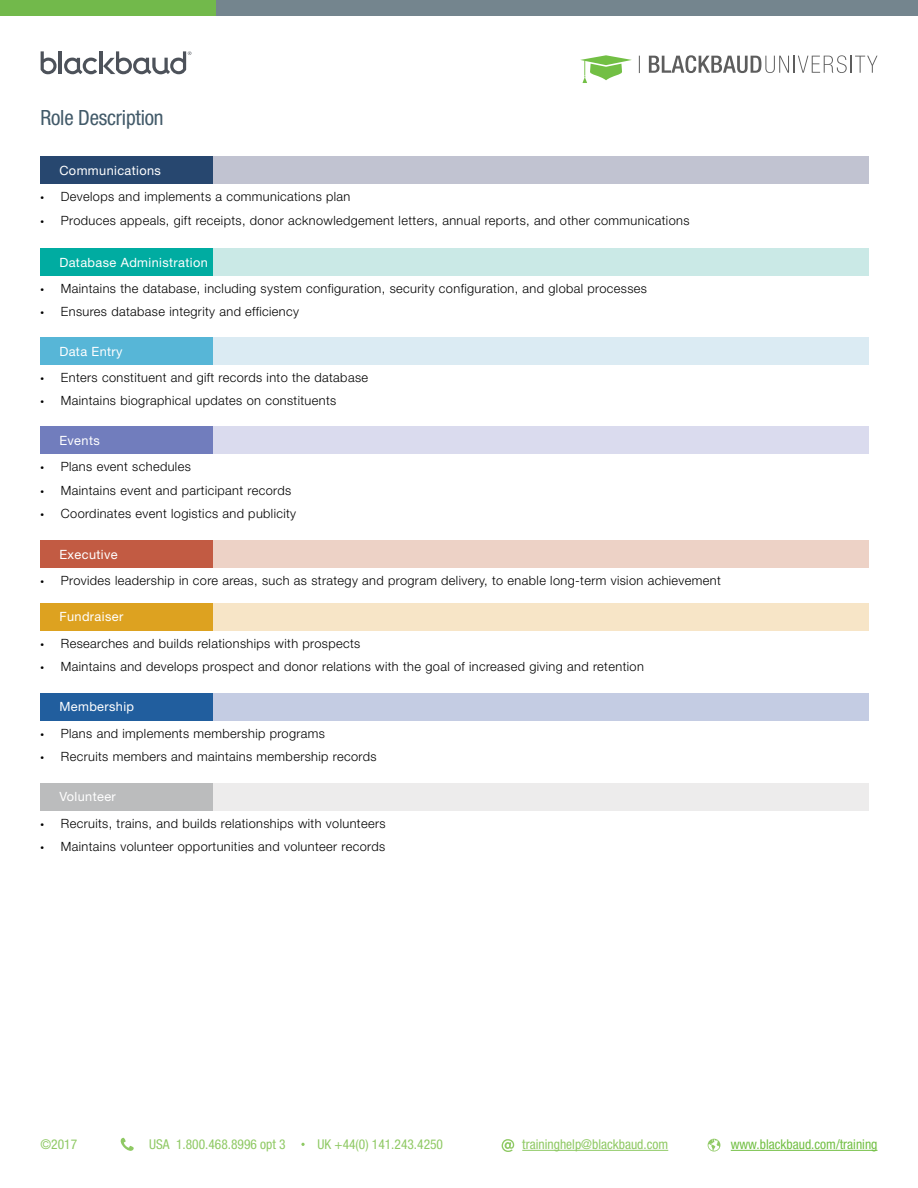
<style>
.page{position:relative;width:918px;height:1188px;background:#fff}
.page>*{position:absolute;margin:0;border:0;box-sizing:border-box;transform-origin:0 0}
.t1{font:condensed 21px "Helvetica Neue LT Std";letter-spacing:-.01em;color:#425a69}
.t2{font:condensed 13.5px "Helvetica Neue LT Std";color:#8fc964}
.t3{font:condensed 13.5px "Helvetica Neue LT Std";color:#72bf44}
.t4{font:300 12.75px "Helvetica Neue LT Std";letter-spacing:.03em;color:#000}
.t5{font:12.75px "Helvetica Neue LT Std";letter-spacing:.03em;color:#fff}
.s1{font-family:"Myriad Pro";font-weight:400}
</style>
<div class="page">
<svg style="left:41px;top:51px;width:16px;height:23px"></svg>
<hr style="left:59px;top:51px;width:3px;height:23px;background:#4d525a">
<svg style="left:64px;top:57px;width:33px;height:17px"></svg>
<hr style="left:99px;top:51px;width:4px;height:23px;background:#4d525a">
<svg style="left:103px;top:51px;width:88px;height:23px"></svg>
<div style="left:0;top:0;width:918px;height:15px;background:#74858e"></div>
<div style="left:0;top:0;width:216px;height:15px;background:#72b94b"></div>
<svg style="left:580px;top:55px;width:52px;height:28px"></svg>
<svg style="left:649px;top:55px;width:229px;height:18px"></svg>
<svg style="left:639px;top:56px;width:1px;height:17px"></svg>
<hr style="left:522px;top:1150px;width:146px;height:1px;background:#8fc964">
<hr style="left:731px;top:1150px;width:146px;height:1px;background:#72bf44">
<svg style="left:120px;top:1138px;width:14px;height:13px"></svg>
<svg style="left:301px;top:1143px;width:4px;height:3px"></svg>
<svg style="left:502px;top:1139px;width:12px;height:13px"></svg>
<svg style="left:708px;top:1139px;width:12px;height:13px"></svg>
<div style="left:41px;top:157px;width:172px;height:27px;background:#27476f"></div>
<div style="left:213px;top:157px;width:655px;height:27px;background:#c1c3d1"></div>
<div style="left:40px;top:248px;width:173px;height:28px;background:#00aca1"></div>
<div style="left:213px;top:248px;width:655px;height:28px;background:#cae9e6"></div>
<div style="left:40px;top:337px;width:173px;height:28px;background:#57b6d7"></div>
<div style="left:213px;top:337px;width:655px;height:28px;background:#dbebf3"></div>
<div style="left:40px;top:427px;width:173px;height:27px;background:#717dbd"></div>
<div style="left:213px;top:427px;width:655px;height:27px;background:#dadbee"></div>
<div style="left:40px;top:540px;width:173px;height:28px;background:#c25b43"></div>
<div style="left:213px;top:540px;width:655px;height:28px;background:#edd2c6"></div>
<div style="left:40px;top:603px;width:173px;height:28px;background:#dda220"></div>
<div style="left:213px;top:603px;width:655px;height:28px;background:#f7e5c7"></div>
<div style="left:40px;top:693px;width:173px;height:27px;background:#215e9e"></div>
<div style="left:213px;top:693px;width:655px;height:27px;background:#c4cce3"></div>
<div style="left:40px;top:783px;width:173px;height:27px;background:#bbbcbd"></div>
<div style="left:213px;top:783px;width:655px;height:27px;background:#edecec"></div>
<h1 class="t1" style="left:40px;top:106px;width:125px">Role Description</h1>
<p class="t5" style="left:59px;top:163px;width:103px">Communications</p>
<p class="t4" style="left:41px;top:189px;width:311px"><span class="s1">•</span> Develops and implements a communications plan</p>
<p class="t4" style="left:41px;top:212px;width:650px"><span class="s1">•</span> Produces appeals, gift receipts, donor acknowledgement letters, annual reports, and other communications</p>
<p class="t5" style="left:59px;top:254px;width:150px">Database Administration</p>
<p class="t4" style="left:41px;top:281px;width:608px"><span class="s1">•</span> Maintains the database, including system configuration, security configuration, and global processes</p>
<p class="t4" style="left:41px;top:304px;width:260px"><span class="s1">•</span> Ensures database integrity and efficiency</p>
<p class="t5" style="left:59px;top:344px;width:65px">Data Entry</p>
<p class="t4" style="left:41px;top:370px;width:329px"><span class="s1">•</span> Enters constituent and gift records into the database</p>
<p class="t4" style="left:41px;top:393px;width:297px"><span class="s1">•</span> Maintains biographical updates on constituents</p>
<p class="t5" style="left:59px;top:433px;width:42px">Events</p>
<p class="t4" style="left:41px;top:459px;width:152px"><span class="s1">•</span> Plans event schedules</p>
<p class="t4" style="left:41px;top:482px;width:252px"><span class="s1">•</span> Maintains event and participant records</p>
<p class="t4" style="left:41px;top:506px;width:257px"><span class="s1">•</span> Coordinates event logistics and publicity</p>
<p class="t5" style="left:59px;top:547px;width:60px">Executive</p>
<p class="t4" style="left:41px;top:573px;width:682px"><span class="s1">•</span> Provides leadership in core areas, such as strategy and program delivery, to enable long-term vision achievement</p>
<p class="t5" style="left:59px;top:609px;width:65px">Fundraiser</p>
<p class="t4" style="left:41px;top:635px;width:321px"><span class="s1">•</span> Researches and builds relationships with prospects</p>
<p class="t4" style="left:41px;top:659px;width:605px"><span class="s1">•</span> Maintains and develops prospect and donor relations with the goal of increased giving and retention</p>
<p class="t5" style="left:59px;top:699px;width:76px">Membership</p>
<p class="t4" style="left:41px;top:725px;width:286px"><span class="s1">•</span> Plans and implements membership programs</p>
<p class="t4" style="left:41px;top:749px;width:337px"><span class="s1">•</span> Recruits members and maintains membership records</p>
<p class="t5" style="left:59px;top:789px;width:58px">Volunteer</p>
<p class="t4" style="left:41px;top:815px;width:347px"><span class="s1">•</span> Recruits, trains, and builds relationships with volunteers</p>
<p class="t4" style="left:41px;top:838px;width:346px"><span class="s1">•</span> Maintains volunteer opportunities and volunteer records</p>
<p class="t2" style="left:40px;top:1136px;width:38px">©2017</p>
<p class="t2" style="left:149px;top:1136px;width:138px">USA 1.800.468.8996 opt 3</p>
<p class="t2" style="left:318px;top:1136px;width:127px">UK +44(0) 141.243.4250</p>
<p class="t2" style="left:522px;top:1136px;width:148px">traininghelp@blackbaud.com</p>
<p class="t3" style="left:731px;top:1136px;width:148px">www.blackbaud.com/training</p>
</div>
